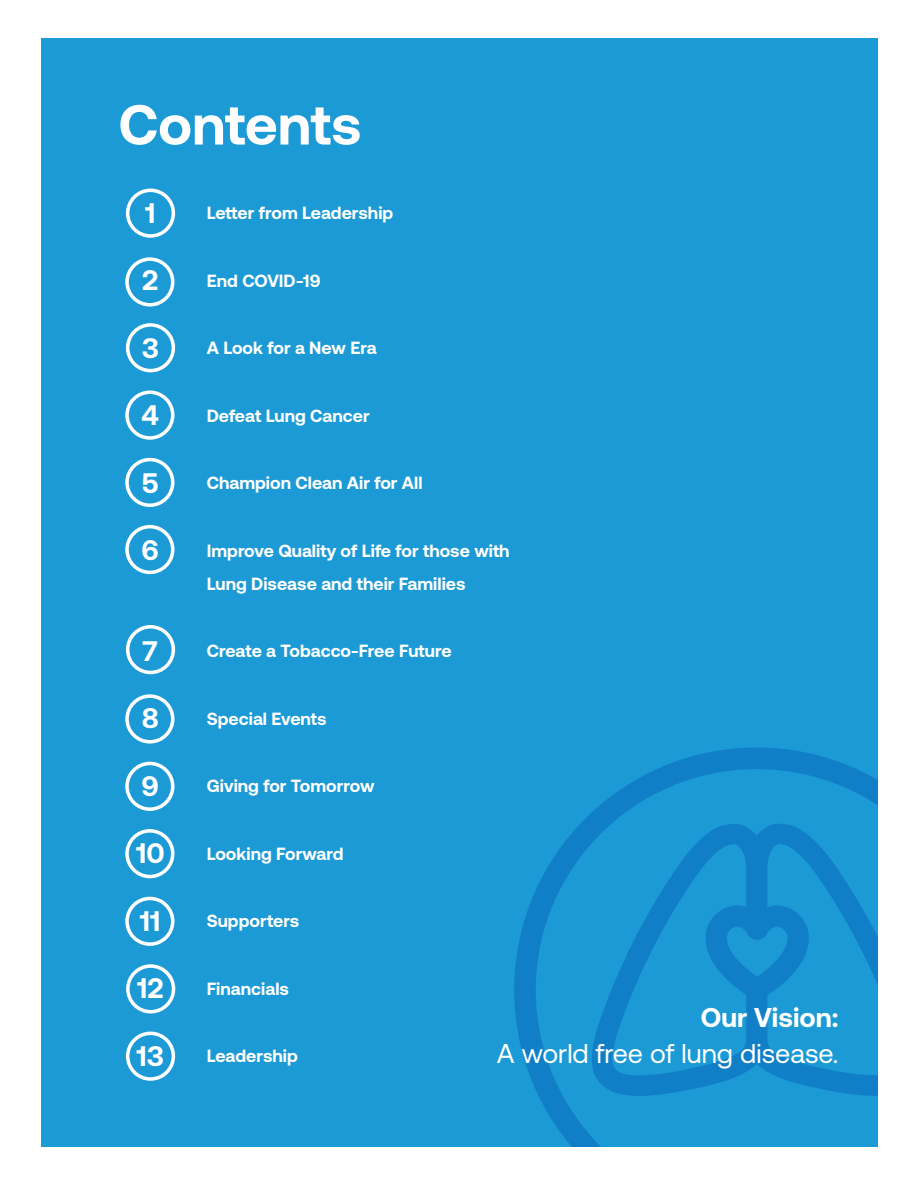
<style>
.page{position:relative;width:918px;height:1188px;background:#fff}
.page>*{position:absolute;margin:0;border:0;box-sizing:border-box;transform-origin:0 0}
.t1{font:700 56.4px "Aeonik";color:#fff}
.t2{font:700 28.2px "Aeonik";color:#fff}
.t3{font:27.15px "Aeonik";color:#fff}
.t4{font:700 27.15px "Aeonik";color:#fff}
.t5{font:700 17.7px/33px "Aeonik";color:#fff}
</style>
<div class="page">
<div style="left:41px;top:38px;width:837px;height:1109px;background:#1c9ad6"></div>
<svg style="left:514px;top:747px;width:363px;height:400px"></svg>
<div style="left:126px;top:189px;width:49px;height:49px;border:4px solid #fff;border-radius:50%"></div>
<div style="left:126px;top:1032px;width:49px;height:49px;border:4px solid #fff;border-radius:50%"></div>
<div style="left:125px;top:257px;width:49px;height:50px;border:4px solid #fff;border-radius:50%"></div>
<div style="left:126px;top:323px;width:49px;height:49px;border:4px solid #fff;border-radius:50%"></div>
<div style="left:125px;top:390px;width:49px;height:50px;border:4px solid #fff;border-radius:50%"></div>
<div style="left:125px;top:458px;width:49px;height:49px;border:4px solid #fff;border-radius:50%"></div>
<div style="left:125px;top:525px;width:49px;height:49px;border:4px solid #fff;border-radius:50%"></div>
<div style="left:126px;top:625px;width:49px;height:49px;border:4px solid #fff;border-radius:50%"></div>
<div style="left:125px;top:694px;width:49px;height:50px;border:4px solid #fff;border-radius:50%"></div>
<div style="left:125px;top:762px;width:49px;height:49px;border:4px solid #fff;border-radius:50%"></div>
<div style="left:125px;top:829px;width:49px;height:49px;border:4px solid #fff;border-radius:50%"></div>
<div style="left:125px;top:897px;width:49px;height:49px;border:4px solid #fff;border-radius:50%"></div>
<div style="left:126px;top:964px;width:49px;height:50px;border:4px solid #fff;border-radius:50%"></div>
<h1 class="t1" style="left:119px;top:92px;width:244px">Contents</h1>
<h2 class="t2" style="left:145px;top:197px;width:12px">1</h2>
<p class="t5" style="left:207px;top:196px;width:188px">Letter from Leadership</p>
<h2 class="t2" style="left:142px;top:264px;width:18px">2</h2>
<p class="t5" style="left:207px;top:264px;width:115px">End COVID-19</p>
<h2 class="t2" style="left:142px;top:332px;width:19px">3</h2>
<p class="t5" style="left:207px;top:331px;width:171px">A Look for a New Era</p>
<h2 class="t2" style="left:141px;top:399px;width:19px">4</h2>
<p class="t5" style="left:207px;top:399px;width:165px">Defeat Lung Cancer</p>
<h2 class="t2" style="left:142px;top:467px;width:18px">5</h2>
<p class="t5" style="left:207px;top:466px;width:217px">Champion Clean Air for All</p>
<h2 class="t2" style="left:142px;top:534px;width:19px">6</h2>
<p class="t5" style="left:207px;top:534px;width:304px">Improve Quality of Life for those with<br>Lung Disease and their Families</p>
<h2 class="t2" style="left:143px;top:635px;width:17px">7</h2>
<p class="t5" style="left:207px;top:634px;width:247px">Create a Tobacco-Free Future</p>
<h2 class="t2" style="left:142px;top:702px;width:19px">8</h2>
<p class="t5" style="left:207px;top:702px;width:122px">Special Events</p>
<h2 class="t2" style="left:142px;top:770px;width:19px">9</h2>
<p class="t5" style="left:207px;top:769px;width:169px">Giving for Tomorrow</p>
<h2 class="t2" style="left:136px;top:837px;width:30px">10</h2>
<p class="t5" style="left:207px;top:837px;width:138px">Looking Forward</p>
<h2 class="t2" style="left:140px;top:905px;width:22px">11</h2>
<p class="t5" style="left:207px;top:904px;width:94px">Supporters</p>
<h2 class="t2" style="left:137px;top:972px;width:28px">12</h2>
<p class="t5" style="left:207px;top:972px;width:84px">Financials</p>
<h2 class="t2" style="left:137px;top:1040px;width:29px">13</h2>
<p class="t5" style="left:207px;top:1039px;width:93px">Leadership</p>
<h3 class="t4" style="left:701px;top:1002px;width:139px">Our Vision:</h3>
<h3 class="t3" style="left:497px;top:1039px;width:343px">A world free of lung disease.</h3>
</div>
